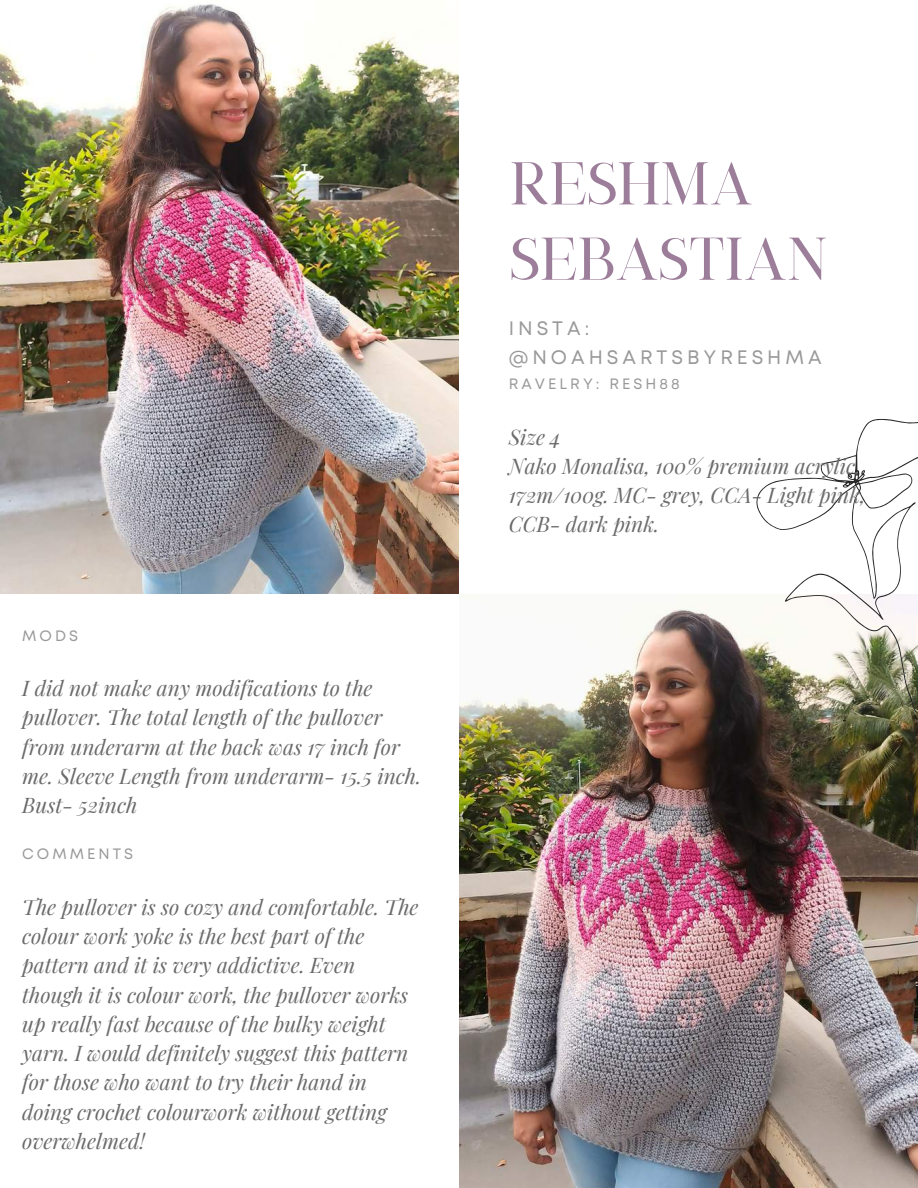
<style>
.page{position:relative;width:918px;height:1188px;background:#fff}
.page>*{position:absolute;margin:0;border:0;box-sizing:border-box;transform-origin:0 0}
.t1{font:58.5px/75.3px "South Korea";letter-spacing:-.04em;color:#9c7d9a}
.t2{font:italic 21px/29.2px "Playfair Display";color:#6b6b6b}
.t3{font:19.5px/29.2px "Mont";letter-spacing:.205em;color:#999}
.t4{font:15px "Mont";letter-spacing:.205em;color:#999}
</style>
<div class="page">
<img style="left:0;top:4px;width:459px;height:590px">
<img style="left:459px;top:594px;width:459px;height:594px">
<svg style="left:744px;top:418px;width:174px;height:316px"></svg>
<p class="t4" style="left:22px;top:630px;width:57px">MODS</p>
<p class="t2" style="left:22px;top:673px;width:401px">I did not make any modifications to the pullover. The total length of the pullover from underarm at the back was 17 inch for me. Sleeve Length from underarm- 15.5 inch.<br>Bust- 52inch</p>
<p class="t4" style="left:22px;top:848px;width:112px">COMMENTS</p>
<p class="t2" style="left:22px;top:892px;width:398px">The pullover is so cozy and comfortable. The colour work yoke is the best part of the pattern and it is very addictive. Even though it is colour work, the pullover works up really fast because of the bulky weight yarn. I would definitely suggest this pattern for those who want to try their hand in doing crochet colourwork without getting overwhelmed!</p>
<h1 class="t1" style="left:509px;top:149px;width:322px">RESHMA<br>SEBASTIAN</h1>
<p class="t3" style="left:509px;top:315px;width:314px">INSTA: @NOAHSARTSBYRESHMA</p>
<p class="t4" style="left:509px;top:378px;width:173px">RAVELRY: RESH88</p>
<p class="t2" style="left:509px;top:421px;width:358px">Size 4<br>Nako Monalisa, 100% premium acrylic,<br>172m/100g. MC- grey, CCA- Light pink,<br>CCB- dark pink.</p>
</div>
